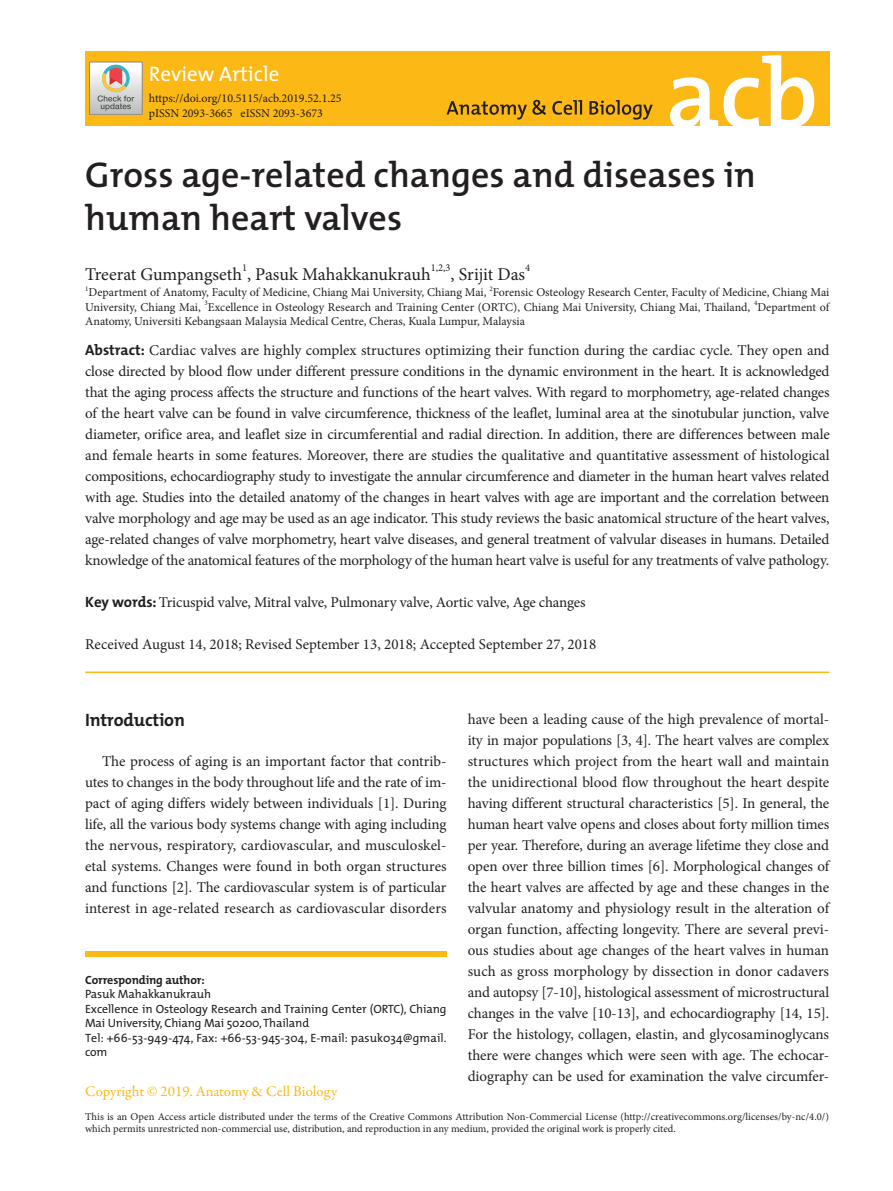
<style>
.page{position:relative;width:893px;height:1191px;background:#fff}
.page>*{position:absolute;margin:0;border:0;box-sizing:border-box;transform-origin:0 0}
.t1{font:600 36px/43.2px "The Mix";color:#231f20}
.t2{font:21px "The Mix";color:#fff}
.t3{font:18px "Minion Pro";color:#231f20}
.t4{font:700 18px "The Mix";letter-spacing:-.01em;color:#231f20}
.t5{font:15px/21px "Minion Pro";letter-spacing:-.005em;color:#231f20;text-align:justify}
.t6{font:15px "Garamond Premr Pro";color:#fcb814}
.t7{font:12px/14.4px "Minion Pro";color:#231f20}
.t8{font:12px/14.4px "The Mix";letter-spacing:-.01em;color:#231f20}
.t9{font:700 12px "The Mix";letter-spacing:-.01em;color:#231f20}
.t10{font:10.5px/12.6px "Minion Pro";color:#231f20}
.t11{font:7.05px "Minion Pro";color:#231f20}
.s1{font-family:"The Mix";font-weight:700}
</style>
<div class="page">
<div style="left:85px;top:51px;width:744px;height:75px;background:#fcb814"></div>
<svg style="left:670px;top:55px;width:144px;height:71px"></svg>
<svg style="left:446px;top:100px;width:207px;height:20px"></svg>
<svg style="left:90px;top:62px;width:52px;height:53px;background:#cbc6c1"></svg>
<hr style="left:85px;top:671px;width:744px;height:2px;background:#fcb814">
<div style="left:85px;top:951px;width:361px;height:5px;background:#fcb814"></div>
<h2 class="t2" style="left:149px;top:57px;width:132px">Review Article</h2>
<p class="t7" style="left:149px;top:91px;width:194px">https://doi.org/10.5115/acb.2019.52.1.25 pISSN 2093-3665 eISSN 2093-3673</p>
<h1 class="t1" style="left:85px;top:152px;width:672px">Gross age-related changes and diseases in human heart valves</h1>
<p class="t3" style="left:85px;top:262px;width:347px">Treerat Gumpangseth , Pasuk Mahakkanukrauh</p>
<p class="t10" style="left:242px;top:262px;width:7px">1</p>
<p class="t10" style="left:431px;top:262px;width:21px">1,2,3</p>
<p class="t3" style="left:451px;top:262px;width:76px">, Srijit Das</p>
<p class="t10" style="left:525px;top:262px;width:7px">4</p>
<p class="t11" style="left:85px;top:284px;width:5px">1</p>
<p class="t7" style="left:89px;top:285px;width:399px">Department of Anatomy, Faculty of Medicine, Chiang Mai University, Chiang Mai,</p>
<p class="t11" style="left:489px;top:284px;width:5px">2</p>
<p class="t7" style="left:493px;top:285px;width:338px">Forensic Osteology Research Center, Faculty of Medicine, Chiang Mai</p>
<p class="t7" style="left:85px;top:300px;width:117px">University, Chiang Mai,</p>
<p class="t11" style="left:204px;top:298px;width:5px">3</p>
<p class="t7" style="left:208px;top:300px;width:544px">Excellence in Osteology Research and Training Center (ORTC), Chiang Mai University, Chiang Mai, Thailand,</p>
<p class="t11" style="left:754px;top:298px;width:5px">4</p>
<p class="t7" style="left:757px;top:300px;width:73px">Department of</p>
<p class="t7" style="left:85px;top:314px;width:441px">Anatomy, Universiti Kebangsaan Malaysia Medical Centre, Cheras, Kuala Lumpur, Malaysia</p>
<p class="t5" style="left:85px;top:339px;width:746px"><span class="s1">Abstract:</span> Cardiac valves are highly complex structures optimizing their function during the cardiac cycle. They open and close directed by blood flow under different pressure conditions in the dynamic environment in the heart. It is acknowledged that the aging process affects the structure and functions of the heart valves. With regard to morphometry, age-related changes of the heart valve can be found in valve circumference, thickness of the leaflet, luminal area at the sinotubular junction, valve diameter, orifice area, and leaflet size in circumferential and radial direction. In addition, there are differences between male and female hearts in some features. Moreover, there are studies the qualitative and quantitative assessment of histological compositions, echocardiography study to investigate the annular circumference and diameter in the human heart valves related with age. Studies into the detailed anatomy of the changes in heart valves with age are important and the correlation between valve morphology and age may be used as an age indicator. This study reviews the basic anatomical structure of the heart valves, age-related changes of valve morphometry, heart valve diseases, and general treatment of valvular diseases in humans. Detailed knowledge of the anatomical features of the morphology of the human heart valve is useful for any treatments of valve pathology.</p>
<p class="t5" style="left:85px;top:592px;width:502px"><span class="s1">Key words:</span> Tricuspid valve, Mitral valve, Pulmonary valve, Aortic valve, Age changes</p>
<p class="t5" style="left:85px;top:634px;width:513px">Received August 14, 2018; Revised September 13, 2018; Accepted September 27, 2018</p>
<p class="t4" style="left:85px;top:705px;width:101px">Introduction</p>
<p class="t5" style="left:85px;top:750px;width:363px;text-indent:17px">The process of aging is an important factor that contrib&shy;utes to changes in the body throughout life and the rate of im&shy;pact of aging differs widely between individuals [1]. During life, all the various body systems change with aging including the nervous, respiratory, cardiovascular, and musculoskel&shy;etal systems. Changes were found in both organ structures and functions [2]. The cardiovascular system is of particular interest in age-related research as cardiovascular disorders</p>
<p class="t9" style="left:85px;top:969px;width:121px">Corresponding author:</p>
<p class="t8" style="left:85px;top:986px;width:363px">Pasuk Mahakkanukrauh<br>Excellence in Osteology Research and Training Center (ORTC), Chiang Mai University, Chiang Mai 50200, Thailand<br>Tel: +66-53-949-474, Fax: +66-53-945-304, E-mail: pasuk034@gmail. com</p>
<p class="t6" style="left:85px;top:1082px;width:254px">Copyright © 2019. Anatomy &amp; Cell Biology</p>
<p class="t5" style="left:468px;top:708px;width:363px">have been a leading cause of the high prevalence of mortal&shy;ity in major populations [3, 4]. The heart valves are complex structures which project from the heart wall and maintain the unidirectional blood flow throughout the heart despite having different structural characteristics [5]. In general, the human heart valve opens and closes about forty million times per year. Therefore, during an average lifetime they close and open over three billion times [6]. Morphological changes of the heart valves are affected by age and these changes in the valvular anatomy and physiology result in the alteration of organ function, affecting longevity. There are several previ&shy;ous studies about age changes of the heart valves in human such as gross morphology by dissection in donor cadavers and autopsy [7-10], histological assessment of microstructural changes in the valve [10-13], and echocardiography [14, 15].<br>For the histology, collagen, elastin, and glycosaminoglycans there were changes which were seen with age. The echocar&shy;diography can be used for examination the valve circumfer-</p>
<p class="t10" style="left:85px;top:1110px;width:745px">This is an Open Access article distributed under the terms of the Creative Commons Attribution Non-Commercial License (http://creativecommons.org/licenses/by-nc/4.0/) which permits unrestricted non-commercial use, distribution, and reproduction in any medium, provided the original work is properly cited.</p>
</div>
